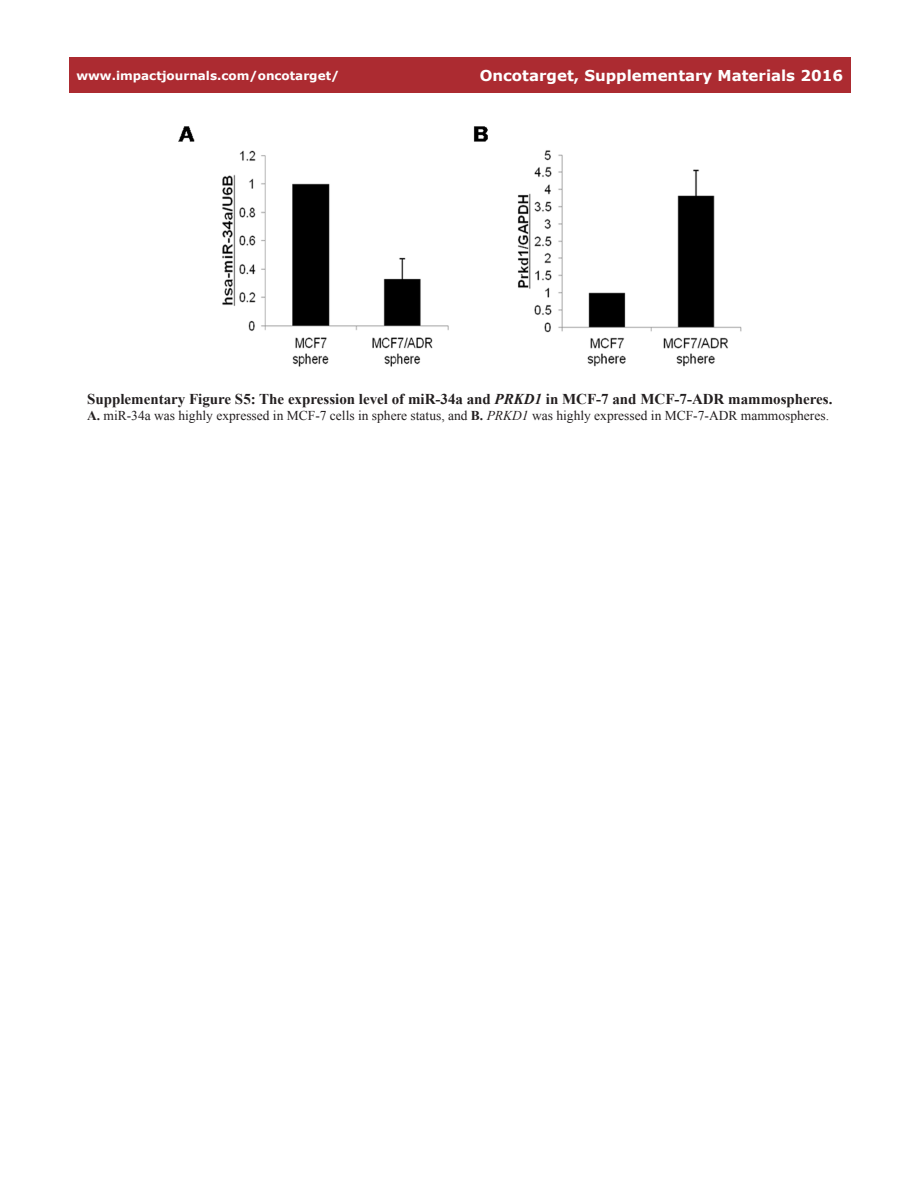
<style>
.page{position:relative;width:918px;height:1188px;background:#fff}
.page>*{position:absolute;margin:0;border:0;box-sizing:border-box;transform-origin:0 0}
.t1{font:700 15px "Times New Roman";color:#231f20}
.t2{font:700 15px "Verdana";color:#fff}
.t3{font:13.5px "Times New Roman";color:#231f20}
.t4{font:700 12px "Verdana";color:#fff}
.s1{font-style:italic}
.s2{font-weight:700}
</style>
<div class="page">
<div style="left:69px;top:57px;width:781px;height:36px;background:#ac2b31"></div>
<img style="left:178px;top:127px;width:563px;height:240px">
<p class="t4" style="left:76px;top:67px;width:264px">www.impactjournals.com/oncotarget/</p>
<p class="t2" style="left:480px;top:65px;width:365px">Oncotarget, Supplementary Materials 2016</p>
<p class="t1" style="left:87px;top:389px;width:747px">Supplementary Figure S5: The expression level of miR-34a and <span class="s1">PRKD1</span> in MCF-7 and MCF-7-ADR mammospheres.</p>
<p class="t3" style="left:87px;top:407px;width:744px"><span class="s2">A.</span> miR-34a was highly expressed in MCF-7 cells in sphere status, and <span class="s2">B.</span> <span class="s1">PRKD1</span> was highly expressed in MCF-7-ADR mammospheres.</p>
</div>
